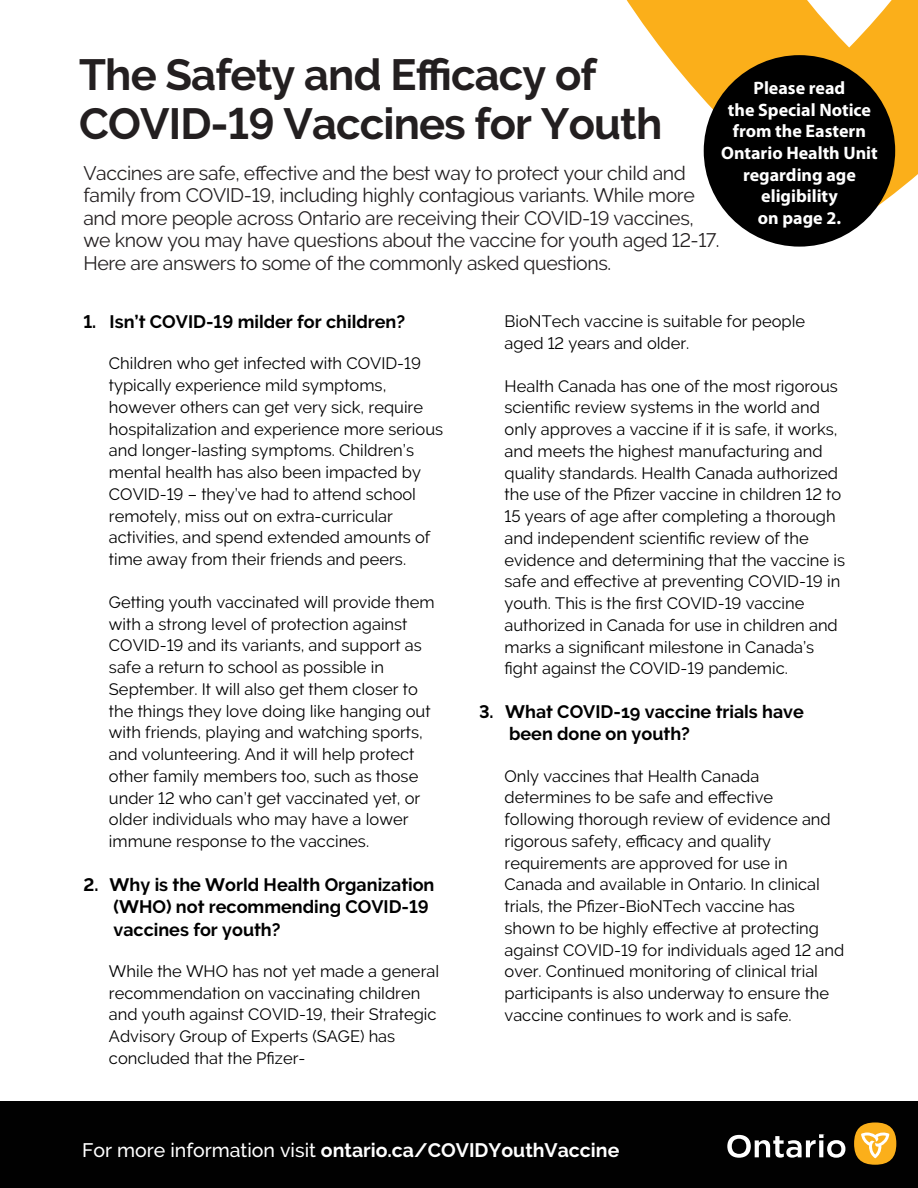
<style>
.page{position:relative;width:918px;height:1188px;background:#fff}
.page>*{position:absolute;margin:0;border:0;box-sizing:border-box;transform-origin:0 0}
.t1{font:700 43.5px/49.2px "Raleway";letter-spacing:-.02em;color:#231f20}
.t2{font:19.5px/22.5px "Raleway";letter-spacing:-.02em;color:#231f20}
.t3{font:700 19.5px "Raleway";color:#fff}
.t4{font:700 18px/22.5px "Raleway";color:#000}
.t5{font:700 18px/21.6px "Myriad Pro";color:#fff;text-align:center}
.t6{font:16.5px/21.8px "Raleway";color:#000}
.s1{font-weight:500}
</style>
<div class="page">
<svg style="left:626px;top:0;width:292px;height:224px;fill:#fbaf1a"></svg>
<div style="left:0;top:1102px;width:918px;height:86px;background:#010101"></div>
<div style="left:854px;top:1122px;width:42px;height:43px;background:#fbaf1a;border-radius:50%"></div>
<svg style="left:861px;top:1132px;width:28px;height:26px"></svg>
<svg style="left:727px;top:1134px;width:118px;height:24px"></svg>
<div style="left:704px;top:55px;width:191px;height:192px;background:#000;border-radius:50%"></div>
<h1 class="t1" style="left:79px;top:50px;width:585px">The Safety and Efficacy of<br>COVID-19 Vaccines for Youth</h1>
<p class="t2" style="left:83px;top:162px;width:638px">Vaccines are safe, effective and the best way to protect your child and family from COVID-19, including highly contagious variants. While more and more people across Ontario are receiving their COVID-19 vaccines, we know you may have questions about the vaccine for youth aged 12-17.<br>Here are answers to some of the commonly asked questions.</p>
<p class="t5" style="left:721px;top:77px;width:158px">Please read<br>the Special Notice from the Eastern<br>Ontario Health Unit regarding age eligibility<br>on page 2.</p>
<p class="t4" style="left:83px;top:311px;width:323px">1. Isn’t COVID-19 milder for children?</p>
<p class="t6" style="left:109px;top:353px;width:336px">Children who get infected with COVID-19 typically experience mild symptoms, however others can get very sick, require hospitalization and experience more serious and longer-lasting symptoms. Children’s mental health has also been impacted by COVID-19 – they’ve had to attend school remotely, miss out on extra-curricular activities, and spend extended amounts of time away from their friends and peers.</p>
<p class="t6" style="left:109px;top:591px;width:327px">Getting youth vaccinated will provide them with a strong level of protection against COVID-19 and its variants, and support as safe a return to school as possible in September. It will also get them closer to the things they love doing like hanging out with friends, playing and watching sports, and volunteering. And it will help protect other family members too, such as those under 12 who can’t get vaccinated yet, or older individuals who may have a lower immune response to the vaccines.</p>
<p class="t4" style="left:113px;top:873px;width:323px;text-indent:-30px">2. Why is the World Health Organization (WHO) not recommending COVID-19 vaccines for youth?</p>
<p class="t6" style="left:109px;top:960px;width:332px">While the WHO has not yet made a general recommendation on vaccinating children and youth against COVID-19, their Strategic Advisory Group of Experts (SAGE) has concluded that the Pfizer-</p>
<p class="t6" style="left:505px;top:310px;width:302px">BioNTech vaccine is suitable for people aged 12 years and older.</p>
<p class="t6" style="left:505px;top:375px;width:342px">Health Canada has one of the most rigorous scientific review systems in the world and only approves a vaccine if it is safe, it works, and meets the highest manufacturing and quality standards. Health Canada authorized the use of the Pfizer vaccine in children 12 to 15 years of age after completing a thorough and independent scientific review of the evidence and determining that the vaccine is safe and effective at preventing COVID-19 in youth. This is the first COVID-19 vaccine authorized in Canada for use in children and marks a significant milestone in Canada’s fight against the COVID-19 pandemic.</p>
<p class="t4" style="left:509px;top:700px;width:296px;text-indent:-30px">3. What COVID-19 vaccine trials have been done on youth?</p>
<p class="t6" style="left:505px;top:765px;width:341px">Only vaccines that Health Canada determines to be safe and effective following thorough review of evidence and rigorous safety, efficacy and quality requirements are approved for use in Canada and available in Ontario. In clinical trials, the Pfizer-BioNTech vaccine has shown to be highly effective at protecting against COVID-19 for individuals aged 12 and over. Continued monitoring of clinical trial participants is also underway to ensure the vaccine continues to work and is safe.</p>
<p class="t3" style="left:82px;top:1139px;width:539px"><span class="s1">For more information visit</span> ontario.ca/COVIDYouthVaccine</p>
</div>
